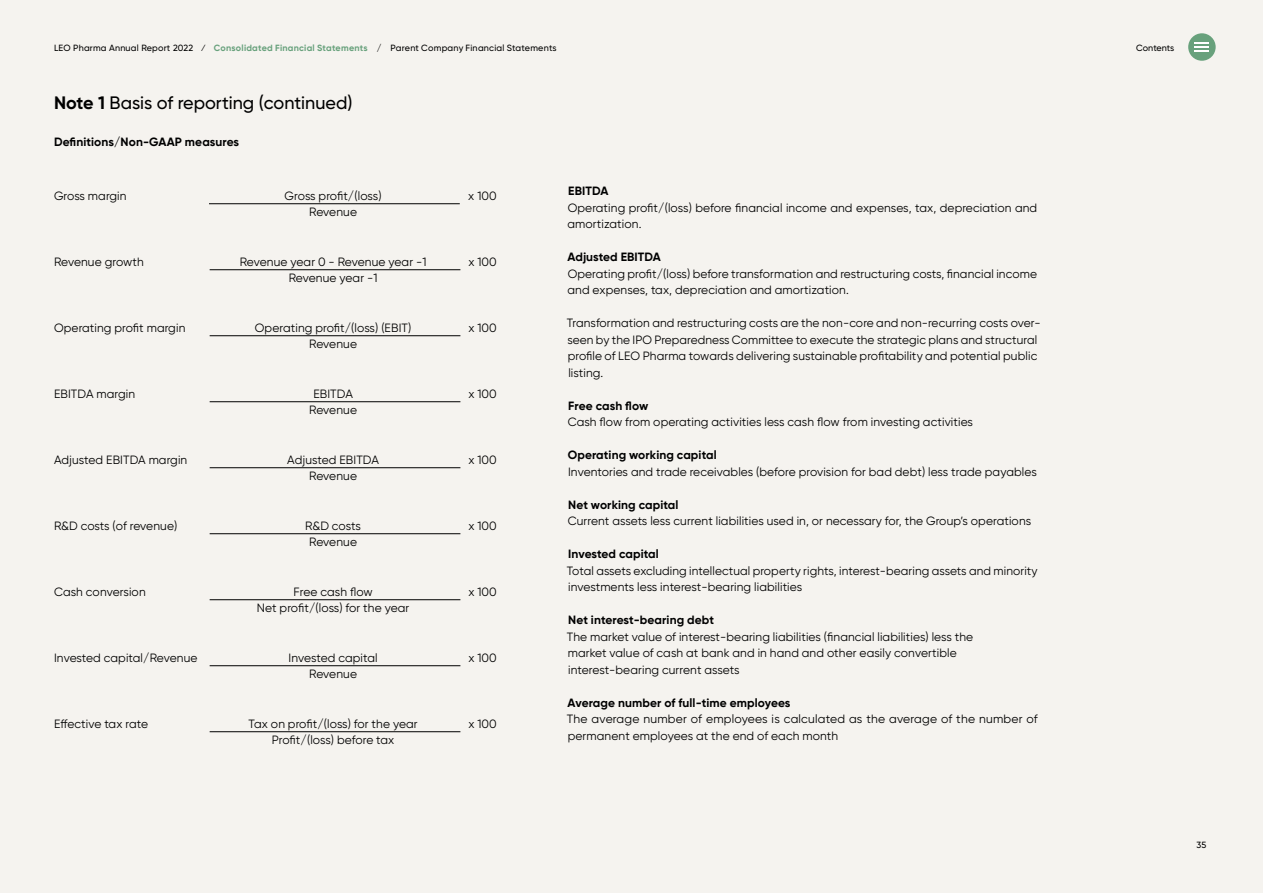
<style>
.page{position:relative;width:1263px;height:893px;background:#f5f3ef}
.page>*{position:absolute;margin:0;border:0;box-sizing:border-box;transform-origin:0 0}
.t1{font:500 18px "Gilroy Office";color:#000}
.t2{font:12px/16.5px "Gilroy Office";letter-spacing:.01em;color:#000;text-align:center}
.t3{font:700 12px "Gilroy Office";letter-spacing:.01em;color:#000}
.t4{font:12px "Gilroy Office";letter-spacing:-.01em;color:#000}
.t5{font:500 9px "Gilroy Office";letter-spacing:.02em;color:#000}
.t6{font:500 9px "Gilroy Office";color:#000}
.s1{font-weight:700;color:#68a17c}
.s2{font-weight:700}
</style>
<div class="page">
<div style="left:1188px;top:33px;width:28px;height:28px;background:#68a17c;border-radius:50%"></div>
<svg style="left:1195px;top:42px;width:14px;height:10px"></svg>
<hr style="left:209px;top:203px;width:251px;height:1px;background:#000">
<hr style="left:210px;top:269px;width:250px;height:1px;background:#000">
<hr style="left:210px;top:335px;width:250px;height:1px;background:#000">
<hr style="left:210px;top:467px;width:250px;height:1px;background:#000">
<hr style="left:210px;top:533px;width:250px;height:1px;background:#000">
<hr style="left:210px;top:599px;width:250px;height:1px;background:#000">
<hr style="left:210px;top:665px;width:250px;height:1px;background:#000">
<hr style="left:210px;top:731px;width:250px;height:1px;background:#000">
<hr style="left:210px;top:401px;width:250px;height:1px;background:#000">
<p class="t5" style="left:54px;top:42px;width:504px">LEO Pharma Annual Report 2022 ⁄ <span class="s1">Consolidated Financial Statements</span> / Parent Company Financial Statements</p>
<h1 class="t1" style="left:54px;top:92px;width:300px"><span class="s2">Note 1</span> Basis of reporting (continued)</h1>
<p class="t3" style="left:54px;top:134px;width:187px">Definitions/Non-GAAP measures</p>
<p class="t2" style="left:54px;top:187px;width:74px">Gross margin</p>
<p class="t2" style="left:285px;top:187px;width:98px">Gross profit/(loss)<br>Revenue</p>
<p class="t2" style="left:468px;top:187px;width:30px">x 100</p>
<p class="t2" style="left:54px;top:253px;width:91px">Revenue growth</p>
<p class="t2" style="left:240px;top:253px;width:188px">Revenue year 0 - Revenue year -1<br>Revenue year -1</p>
<p class="t2" style="left:468px;top:253px;width:30px">x 100</p>
<p class="t2" style="left:54px;top:319px;width:133px">Operating profit margin</p>
<p class="t2" style="left:255px;top:319px;width:158px">Operating profit/(loss) (EBIT)<br>Revenue</p>
<p class="t2" style="left:468px;top:319px;width:30px">x 100</p>
<p class="t2" style="left:54px;top:385px;width:83px">EBITDA margin</p>
<p class="t2" style="left:309px;top:385px;width:49px">EBITDA<br>Revenue</p>
<p class="t2" style="left:468px;top:385px;width:30px">x 100</p>
<p class="t2" style="left:54px;top:451px;width:135px">Adjusted EBITDA margin</p>
<p class="t2" style="left:287px;top:451px;width:93px">Adjusted EBITDA<br>Revenue</p>
<p class="t2" style="left:468px;top:451px;width:30px">x 100</p>
<p class="t4" style="left:54px;top:518px;width:125px">R&amp;D costs (of revenue)</p>
<p class="t2" style="left:305px;top:517px;width:57px">R&amp;D costs<br>Revenue</p>
<p class="t2" style="left:468px;top:517px;width:30px">x 100</p>
<p class="t2" style="left:54px;top:583px;width:93px">Cash conversion</p>
<p class="t2" style="left:257px;top:583px;width:154px">Free cash flow<br>Net profit/(loss) for the year</p>
<p class="t2" style="left:468px;top:583px;width:30px">x 100</p>
<p class="t2" style="left:54px;top:649px;width:145px">Invested capital/Revenue</p>
<p class="t2" style="left:289px;top:649px;width:91px">Invested capital<br>Revenue</p>
<p class="t2" style="left:468px;top:649px;width:30px">x 100</p>
<p class="t2" style="left:54px;top:715px;width:95px">Effective tax rate</p>
<p class="t2" style="left:249px;top:715px;width:171px">Tax on profit/(loss) for the year<br>Profit/(loss) before tax</p>
<p class="t2" style="left:468px;top:715px;width:30px">x 100</p>
<p class="t3" style="left:568px;top:183px;width:42px">EBITDA</p>
<p class="t2" style="left:567px;top:199px;width:471px;text-align:left">Operating profit/(loss) before financial income and expenses, tax, depreciation and amortization.</p>
<p class="t3" style="left:567px;top:249px;width:95px">Adjusted EBITDA</p>
<p class="t2" style="left:567px;top:265px;width:471px;text-align:left">Operating profit/(loss) before transformation and restructuring costs, financial income and expenses, tax, depreciation and amortization.</p>
<p class="t2" style="left:567px;top:314px;width:475px;text-align:left">Transformation and restructuring costs are the non-core and non-recurring costs over&shy;seen by the IPO Preparedness Committee to execute the strategic plans and structural profile of LEO Pharma towards delivering sustainable profitability and potential public listing.</p>
<p class="t3" style="left:568px;top:398px;width:82px">Free cash flow</p>
<p class="t2" style="left:568px;top:413px;width:407px">Cash flow from operating activities less cash flow from investing activities</p>
<p class="t3" style="left:568px;top:447px;width:150px">Operating working capital</p>
<p class="t2" style="left:568px;top:463px;width:470px">Inventories and trade receivables (before provision for bad debt) less trade payables</p>
<p class="t3" style="left:568px;top:497px;width:112px">Net working capital</p>
<p class="t2" style="left:568px;top:512px;width:465px">Current assets less current liabilities used in, or necessary for, the Group’s operations</p>
<p class="t3" style="left:568px;top:546px;width:92px">Invested capital</p>
<p class="t2" style="left:567px;top:562px;width:472px;text-align:left">Total assets excluding intellectual property rights, interest-bearing assets and minority investments less interest-bearing liabilities</p>
<p class="t3" style="left:568px;top:612px;width:147px">Net interest-bearing debt</p>
<p class="t2" style="left:567px;top:628px;width:408px;text-align:left">The market value of interest-bearing liabilities (financial liabilities) less the market value of cash at bank and in hand and other easily convertible interest-bearing current assets</p>
<p class="t3" style="left:567px;top:695px;width:225px">Average number of full-time employees</p>
<p class="t2" style="left:567px;top:710px;width:472px;text-align:left">The average number of employees is calculated as the average of the number of permanent employees at the end of each month</p>
<p class="t6" style="left:1136px;top:42px;width:39px">Contents</p>
<p class="t5" style="left:1196px;top:840px;width:11px">35</p>
</div>
